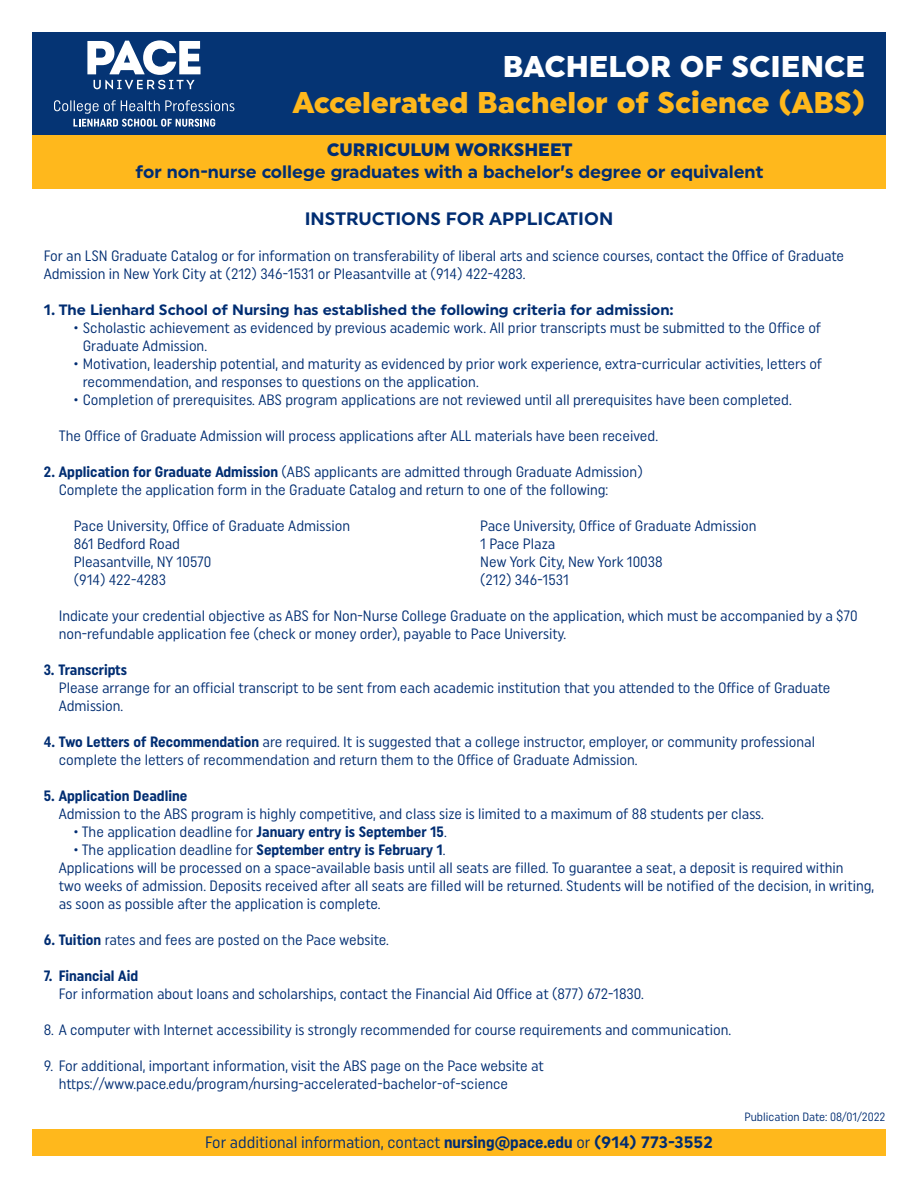
<style>
.page{position:relative;width:918px;height:1188px;background:#fff}
.page>*{position:absolute;margin:0;border:0;box-sizing:border-box;transform-origin:0 0}
.t1{font:900 30px "Uniform";color:#ffb81c}
.t2{font:900 30px "Uniform";color:#fff}
.t3{font:700 18px "Uniform";color:#002d72}
.t4{font:900 18px "Uniform";color:#002d72}
.t5{font:condensed 16.5px "Uniform";color:#002d72}
.t6{font:condensed 15px/18px "Uniform";color:#002d72}
.t7{font:700 15px "Uniform";color:#002d72}
.t8{font:700 condensed 15px "Uniform";color:#002d72}
.t9{font:condensed 12px "Uniform";color:#002d72}
.s1{font-weight:700}
.s2{font-weight:700;font-stretch:normal}
</style>
<div class="page">
<div style="left:32px;top:32px;width:854px;height:103px;background:#053474"></div>
<svg style="left:87px;top:40px;width:114px;height:49px"></svg>
<svg style="left:54px;top:100px;width:180px;height:27px"></svg>
<div style="left:32px;top:135px;width:853px;height:54px;background:#ffb81c"></div>
<div style="left:32px;top:1129px;width:853px;height:27px;background:#ffb81c"></div>
<p class="t2" style="left:503px;top:48px;width:364px">BACHELOR OF SCIENCE</p>
<p class="t1" style="left:292px;top:84px;width:574px">Accelerated Bachelor of Science (ABS)</p>
<p class="t4" style="left:327px;top:139px;width:247px">CURRICULUM WORKSHEET</p>
<p class="t3" style="left:136px;top:160px;width:629px">for non-nurse college graduates with a bachelor’s degree or equivalent</p>
<p class="t3" style="left:305px;top:208px;width:310px">INSTRUCTIONS FOR APPLICATION</p>
<p class="t6" style="left:44px;top:247px;width:802px">For an LSN Graduate Catalog or for information on transferability of liberal arts and science courses, contact the Office of Graduate<br>Admission in New York City at (212) 346-1531 or Pleasantville at (914) 422-4283.</p>
<p class="t7" style="left:44px;top:301px;width:632px">1. The Lienhard School of Nursing has established the following criteria for admission:</p>
<p class="t6" style="left:83px;top:319px;width:740px;text-indent:-9px">• Scholastic achievement as evidenced by previous academic work. All prior transcripts must be submitted to the Office of<br>Graduate Admission.</p>
<p class="t6" style="left:83px;top:355px;width:741px;text-indent:-9px">• Motivation, leadership potential, and maturity as evidenced by prior work experience, extra-curricular activities, letters of recommendation, and responses to questions on the application.</p>
<p class="t6" style="left:74px;top:391px;width:720px">• Completion of prerequisites. ABS program applications are not reviewed until all prerequisites have been completed.</p>
<p class="t6" style="left:59px;top:427px;width:601px">The Office of Graduate Admission will process applications after ALL materials have been received.</p>
<p class="t6" style="left:44px;top:463px;width:601px"><span class="s1">2. Application for Graduate Admission</span> (ABS applicants are admitted through Graduate Admission)</p>
<p class="t6" style="left:59px;top:481px;width:551px">Complete the application form in the Graduate Catalog and return to one of the following:</p>
<p class="t6" style="left:74px;top:517px;width:278px">Pace University, Office of Graduate Admission</p>
<p class="t6" style="left:480px;top:517px;width:278px">Pace University, Office of Graduate Admission</p>
<p class="t6" style="left:74px;top:535px;width:108px">861 Bedford Road</p>
<p class="t6" style="left:480px;top:535px;width:77px">1 Pace Plaza</p>
<p class="t6" style="left:74px;top:553px;width:139px">Pleasantville, NY 10570</p>
<p class="t6" style="left:480px;top:553px;width:184px">New York City, New York 10038</p>
<p class="t6" style="left:74px;top:571px;width:94px">(914) 422-4283</p>
<p class="t6" style="left:480px;top:571px;width:90px">(212) 346-1531</p>
<p class="t6" style="left:59px;top:607px;width:801px">Indicate your credential objective as ABS for Non-Nurse College Graduate on the application, which must be accompanied by a $70 non-refundable application fee (check or money order), payable to Pace University.</p>
<p class="t8" style="left:44px;top:661px;width:85px">3. Transcripts</p>
<p class="t6" style="left:59px;top:679px;width:773px">Please arrange for an official transcript to be sent from each academic institution that you attended to the Office of Graduate<br>Admission.</p>
<p class="t6" style="left:59px;top:733px;width:758px;text-indent:-15px"><span class="s1">4. Two Letters of Recommendation</span> are required. It is suggested that a college instructor, employer, or community professional complete the letters of recommendation and return them to the Office of Graduate Admission.</p>
<p class="t8" style="left:44px;top:787px;width:145px">5. Application Deadline</p>
<p class="t6" style="left:59px;top:805px;width:707px">Admission to the ABS program is highly competitive, and class size is limited to a maximum of 88 students per class.</p>
<p class="t6" style="left:74px;top:823px;width:375px">• The application deadline for <span class="s1">January entry is September 15</span>.</p>
<p class="t6" style="left:74px;top:841px;width:373px">• The application deadline for <span class="s1">September entry is February 1</span>.</p>
<p class="t6" style="left:59px;top:859px;width:817px">Applications will be processed on a space-available basis until all seats are filled. To guarantee a seat, a deposit is required within<br>two weeks of admission. Deposits received after all seats are filled will be returned. Students will be notified of the decision, in writing, as soon as possible after the application is complete.</p>
<p class="t6" style="left:44px;top:931px;width:347px"><span class="s1">6. Tuition</span> rates and fees are posted on the Pace website.</p>
<p class="t8" style="left:44px;top:967px;width:96px">7. Financial Aid</p>
<p class="t6" style="left:59px;top:985px;width:587px">For information about loans and scholarships, contact the Financial Aid Office at (877) 672-1830.</p>
<p class="t6" style="left:44px;top:1021px;width:689px">8. A computer with Internet accessibility is strongly recommended for course requirements and communication.</p>
<p class="t6" style="left:44px;top:1057px;width:502px">9. For additional, important information, visit the ABS page on the Pace website at</p>
<p class="t6" style="left:59px;top:1075px;width:451px">https://www.pace.edu/program/nursing-accelerated-bachelor-of-science</p>
<p class="t5" style="left:205px;top:1133px;width:509px">For additional information, contact <span class="s1">nursing@pace.edu</span> or <span class="s2">(914) 773-3552</span></p>
<p class="t9" style="left:744px;top:1110px;width:143px">Publication Date: 08/01/2022</p>
</div>
